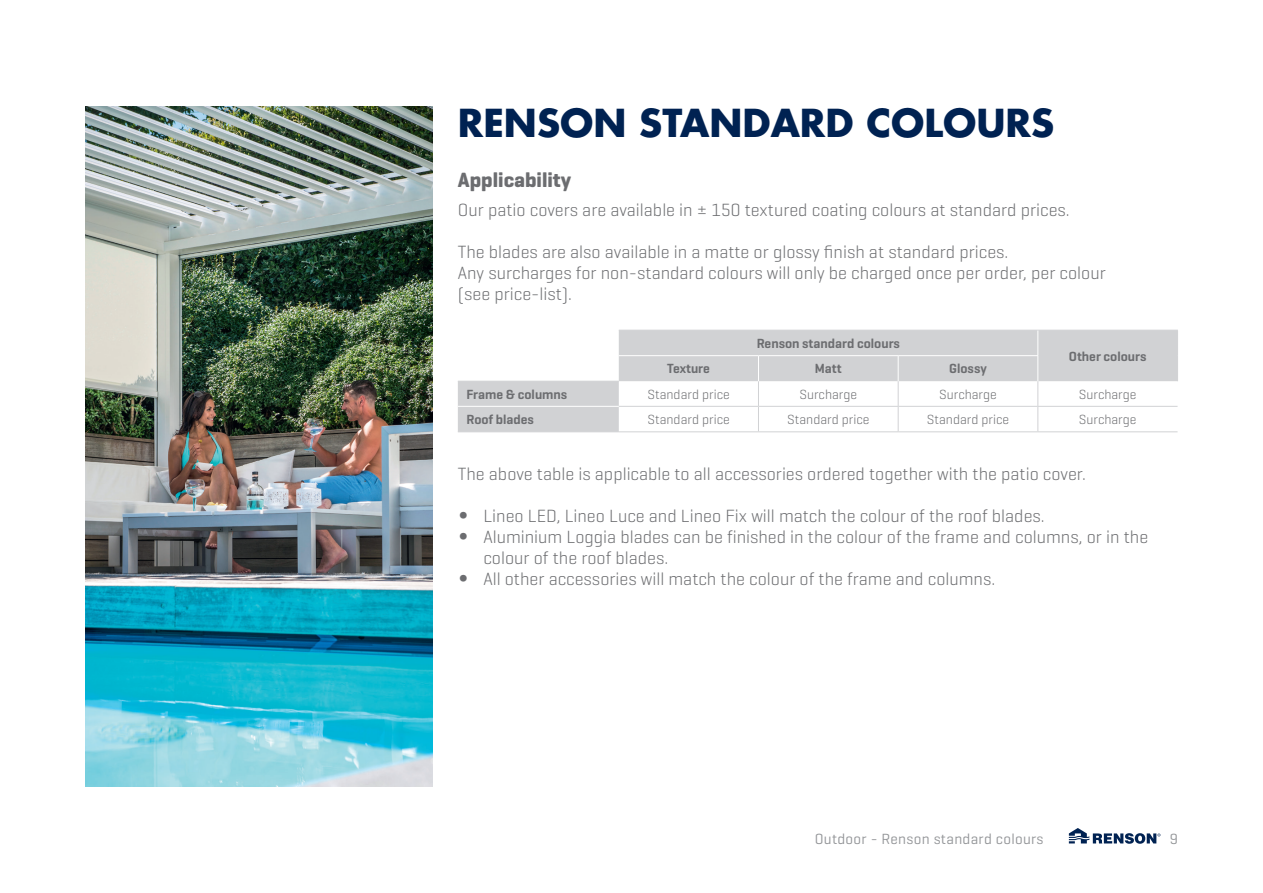
<style>
.page{position:relative;width:1263px;height:893px;background:#fff}
.page>*{position:absolute;margin:0;border:0;box-sizing:border-box;transform-origin:0 0}
.t1{font:700 37.5px "Futura Std";color:#002252}
.t2{font:700 21px "Geogrotesque";color:#6c6d70}
.Body{font:300 18px/21px "Geogrotesque";color:#6c6d70}
.t3{font:15px "Geogrotesque";letter-spacing:.02em;color:#939598}
.Table_Body_Center{font:300 13.5px "Geogrotesque";color:#6c6d70}
.Table_H1_Center{font:600 13.5px "Geogrotesque";color:#6c6d70}
.Table_H1{font:600 13.5px "Geogrotesque";color:#6c6d70}
.s1{font-family:"Futura Std"}
</style>
<div class="page">
<svg style="left:1069px;top:828px;width:91px;height:16px"></svg>
<img style="left:85px;top:106px;width:347px;height:681px">
<svg style="left:458px;top:330px;width:720px;height:102px"></svg>
<hr style="left:458px;top:431px;width:161px;height:1px;background:#d1d2d4">
<h1 class="t1" style="left:458px;top:98px;width:598px">RENSON STANDARD COLOURS</h1>
<h2 class="t2" style="left:458px;top:167px;width:115px">Applicability</h2>
<p class="Body" style="left:458px;top:199px;width:613px">Our patio covers are available in ± 150 textured coating colours at standard prices.</p>
<p class="Body" style="left:458px;top:241px;width:552px">The blades are also available in a matte or glossy finish at standard prices.</p>
<p class="Body" style="left:458px;top:262px;width:649px">Any surcharges for non-standard colours will only be charged once per order, per colour (see price-list).</p>
<p class="Table_H1_Center" style="left:757px;top:335px;width:145px">Renson standard colours</p>
<p class="Table_H1_Center" style="left:1069px;top:348px;width:79px">Other colours</p>
<p class="Table_H1_Center" style="left:667px;top:360px;width:44px">Texture</p>
<p class="Table_H1_Center" style="left:815px;top:360px;width:28px">Matt</p>
<p class="Table_H1_Center" style="left:949px;top:360px;width:39px">Glossy</p>
<p class="Table_H1" style="left:466px;top:386px;width:102px">Frame &amp; columns</p>
<p class="Table_Body_Center" style="left:647px;top:386px;width:84px">Standard price</p>
<p class="Table_Body_Center" style="left:799px;top:386px;width:59px">Surcharge</p>
<p class="Table_Body_Center" style="left:939px;top:386px;width:59px">Surcharge</p>
<p class="Table_Body_Center" style="left:1079px;top:386px;width:59px">Surcharge</p>
<p class="Table_H1" style="left:466px;top:411px;width:69px">Roof blades</p>
<p class="Table_Body_Center" style="left:647px;top:411px;width:84px">Standard price</p>
<p class="Table_Body_Center" style="left:787px;top:411px;width:84px">Standard price</p>
<p class="Table_Body_Center" style="left:927px;top:411px;width:84px">Standard price</p>
<p class="Table_Body_Center" style="left:1079px;top:411px;width:59px">Surcharge</p>
<p class="Body" style="left:458px;top:462px;width:629px">The above table is applicable to all accessories ordered together with the patio cover.</p>
<p class="Body" style="left:458px;top:504px;width:588px"><span class="s1">•</span> Lineo LED, Lineo Luce and Lineo Fix will match the colour of the roof blades.</p>
<p class="Body" style="left:483px;top:525px;width:666px;text-indent:-26px"><span class="s1">•</span> Aluminium Loggia blades can be finished in the colour of the frame and columns, or in the colour of the roof blades.</p>
<p class="Body" style="left:458px;top:567px;width:539px"><span class="s1">•</span> All other accessories will match the colour of the frame and columns.</p>
<p class="t3" style="left:815px;top:829px;width:230px">Outdoor - Renson standard colours</p>
<p class="t3" style="left:1170px;top:829px;width:10px">9</p>
</div>
